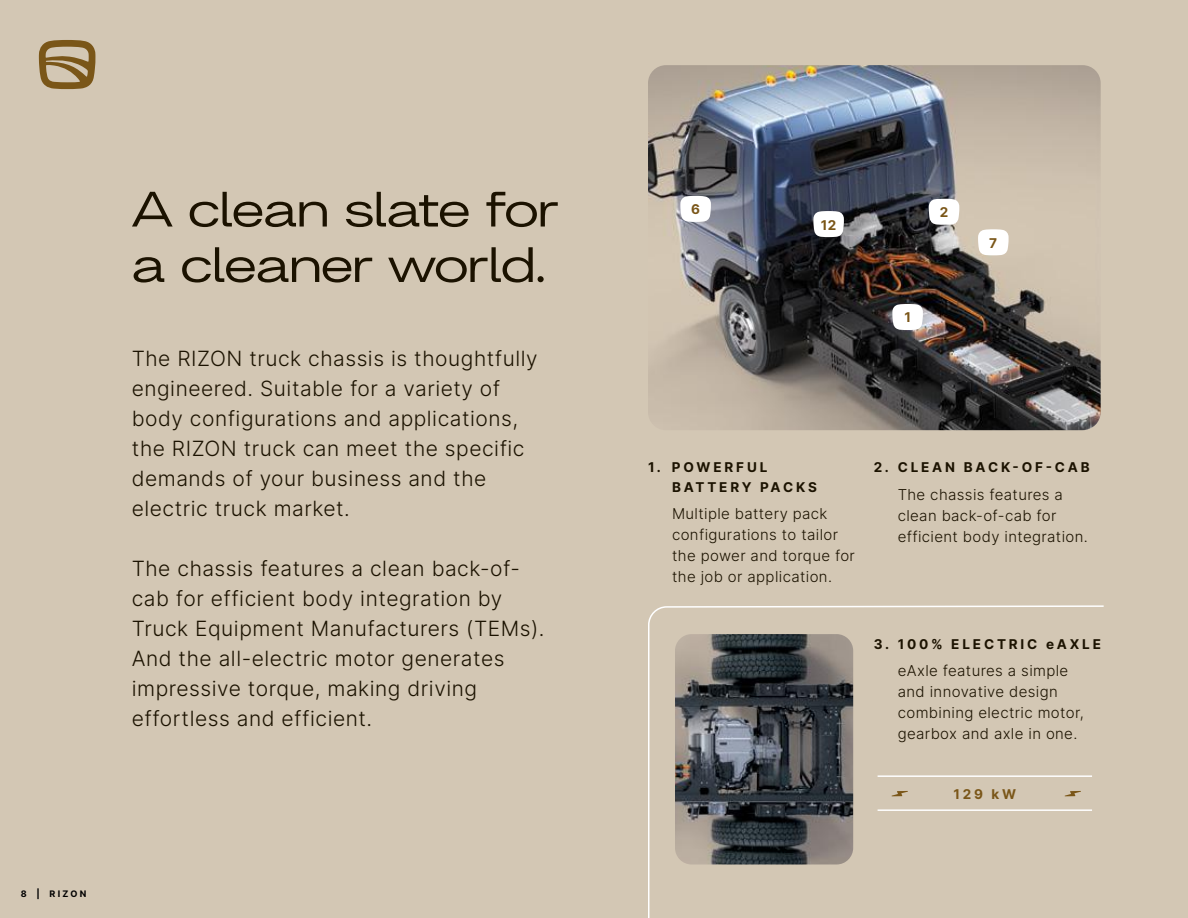
<style>
.page{position:relative;width:1188px;height:918px;background:#d3c7b4}
.page>*{position:absolute;margin:0;border:0;box-sizing:border-box;transform-origin:0 0}
.t1{font:700 semi-expanded 54px/55.5px "Britanica";color:#1b1200}
.t2{font:300 21px/30px "Inter";letter-spacing:.025em;color:#1b1200}
.t3{font:300 15px/21px "Inter";letter-spacing:.025em;color:#1b1200}
.t4{font:700 13.5px/19.5px "Inter";letter-spacing:.21em;color:#1b1200}
.t5{font:700 13.5px "Inter";letter-spacing:.2em;color:#7a5618}
.t6{font:700 9px "Inter";letter-spacing:.25em;color:#000}
</style>
<div class="page">
<svg style="left:39px;top:40px;width:56px;height:49px"></svg>
<img style="left:648px;top:65px;width:453px;height:365px">
<svg style="left:929px;top:199px;width:30px;height:26px"></svg>
<svg style="left:978px;top:229px;width:31px;height:26px"></svg>
<svg style="left:813px;top:211px;width:31px;height:26px"></svg>
<svg style="left:680px;top:196px;width:31px;height:26px"></svg>
<svg style="left:892px;top:304px;width:31px;height:26px"></svg>
<svg style="left:648px;top:605px;width:456px;height:313px"></svg>
<hr style="left:878px;top:775px;width:214px;height:2px;background:#fff">
<hr style="left:878px;top:809px;width:214px;height:2px;background:#fff">
<svg style="left:892px;top:791px;width:16px;height:5px"></svg>
<svg style="left:1065px;top:791px;width:16px;height:5px"></svg>
<h1 class="t1" style="left:132px;top:181px;width:429px">A clean slate for a cleaner world.</h1>
<p class="t2" style="left:132px;top:343px;width:407px">The RIZON truck chassis is thoughtfully engineered. Suitable for a variety of body configurations and applications, the RIZON truck can meet the specific demands of your business and the electric truck market.</p>
<p class="t2" style="left:132px;top:553px;width:414px">The chassis features a clean back-of&shy;cab for efficient body integration by Truck Equipment Manufacturers (TEMs).<br>And the all-electric motor generates impressive torque, making driving effortless and efficient.</p>
<p class="t6" style="left:21px;top:887px;width:67px">8 | RIZON</p>
<p class="t5" style="left:691px;top:199px;width:10px">6</p>
<p class="t5" style="left:821px;top:215px;width:17px">12</p>
<p class="t5" style="left:940px;top:202px;width:10px">2</p>
<p class="t5" style="left:904px;top:307px;width:8px">1</p>
<p class="t5" style="left:989px;top:233px;width:10px">7</p>
<p class="t4" style="left:672px;top:457px;width:147px;text-indent:-24px">1. POWERFUL<br>BATTERY PACKS</p>
<p class="t3" style="left:672px;top:503px;width:184px">Multiple battery pack configurations to tailor the power and torque for the job or application.</p>
<p class="t4" style="left:874px;top:457px;width:217px">2. CLEAN BACK-OF-CAB</p>
<p class="t3" style="left:898px;top:484px;width:192px">The chassis features a clean back-of-cab for efficient body integration.</p>
<p class="t4" style="left:874px;top:634px;width:229px">3. 100% ELECTRIC eAXLE</p>
<p class="t3" style="left:898px;top:660px;width:188px">eAxle features a simple and innovative design combining electric motor, gearbox and axle in one.</p>
<p class="t5" style="left:953px;top:784px;width:64px">129 kW</p>
</div>
